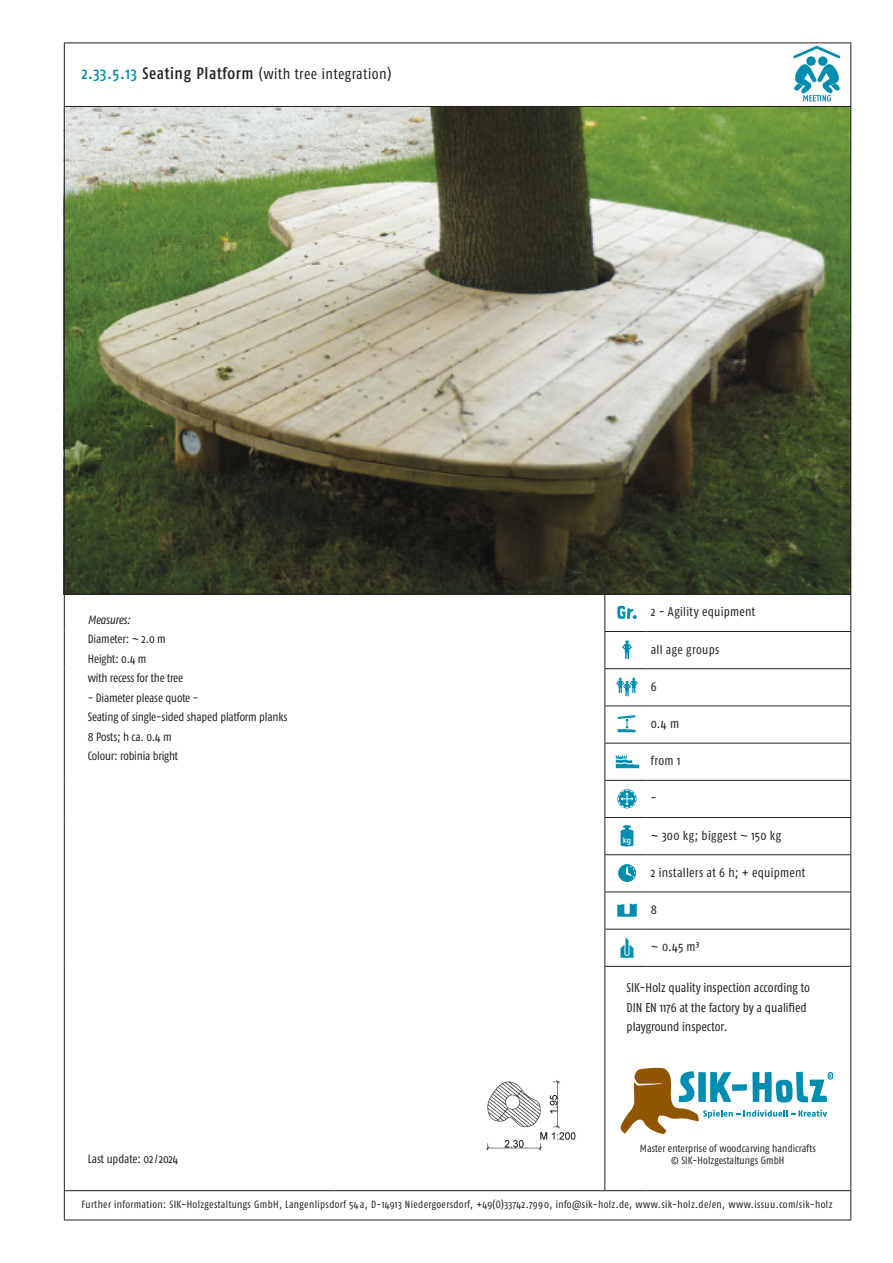
<style>
.page{position:relative;width:893px;height:1263px;background:#fff}
.page>*{position:absolute;margin:0;border:0;box-sizing:border-box;transform-origin:0 0}
.t1{font:condensed 15px "Fago OT";letter-spacing:.035em;color:#231f20}
.t2{font:condensed 12.75px "Fago OT";color:#231f20}
.t3{font:condensed 12.75px "Fago OT";letter-spacing:.02em;color:#231f20}
.t4{font:condensed 12.75px "Fago OT";letter-spacing:.025em;color:#231f20}
.t5{font:condensed 12px "Fago OT";letter-spacing:-.01em;color:#231f20}
.t6{font:italic condensed 12px "Fago OT";letter-spacing:-.015em;color:#231f20}
.t7{font:condensed 10.5px "Fago OT";letter-spacing:.03em;color:#231f20}
.t8{font:condensed 10.5px "Fago OT";letter-spacing:.01em;color:#231f20}
.t9{font:700 8.4px "Netto OT";color:#fff}
.s1{font-weight:500;font-size:16.5px;color:#008db0}
.s2{font-weight:500;font-size:16.5px}
</style>
<div class="page">
<img style="left:65px;top:107px;width:785px;height:487px">
<hr style="left:64px;top:595px;width:1px;height:36px;background:#231f20">
<hr style="left:64px;top:631px;width:1px;height:38px;background:#231f20">
<hr style="left:64px;top:669px;width:1px;height:37px;background:#231f20">
<hr style="left:64px;top:706px;width:1px;height:37px;background:#231f20">
<hr style="left:64px;top:743px;width:1px;height:37px;background:#231f20">
<hr style="left:64px;top:780px;width:1px;height:37px;background:#231f20">
<hr style="left:64px;top:817px;width:1px;height:38px;background:#231f20">
<hr style="left:64px;top:855px;width:1px;height:37px;background:#231f20">
<hr style="left:64px;top:892px;width:1px;height:37px;background:#231f20">
<hr style="left:64px;top:929px;width:1px;height:37px;background:#231f20">
<hr style="left:64px;top:966px;width:1px;height:224px;background:#231f20">
<svg style="left:64px;top:1191px;width:1px;height:28px"></svg>
<svg style="left:850px;top:1191px;width:1px;height:28px"></svg>
<hr style="left:64px;top:1219px;width:271px;height:1px;background:#231f20">
<hr style="left:335px;top:1219px;width:270px;height:1px;background:#231f20">
<hr style="left:605px;top:1219px;width:41px;height:1px;background:#231f20">
<hr style="left:646px;top:1219px;width:205px;height:1px;background:#231f20">
<hr style="left:64px;top:43px;width:271px;height:1px;background:#231f20">
<hr style="left:64px;top:43px;width:1px;height:63px;background:#231f20">
<hr style="left:335px;top:43px;width:270px;height:1px;background:#231f20">
<hr style="left:605px;top:43px;width:41px;height:1px;background:#231f20">
<hr style="left:646px;top:43px;width:205px;height:1px;background:#231f20">
<hr style="left:850px;top:43px;width:1px;height:63px;background:#231f20">
<hr style="left:64px;top:106px;width:271px;height:1px;background:#231f20">
<hr style="left:64px;top:107px;width:1px;height:487px;background:#231f20">
<hr style="left:335px;top:106px;width:270px;height:1px;background:#231f20">
<hr style="left:605px;top:106px;width:41px;height:1px;background:#231f20">
<hr style="left:646px;top:106px;width:205px;height:1px;background:#231f20">
<hr style="left:850px;top:107px;width:1px;height:487px;background:#231f20">
<hr style="left:64px;top:594px;width:271px;height:1px;background:#231f20">
<hr style="left:335px;top:594px;width:270px;height:1px;background:#231f20">
<hr style="left:604px;top:967px;width:1px;height:223px;background:#231f20">
<hr style="left:850px;top:966px;width:1px;height:224px;background:#231f20">
<hr style="left:605px;top:594px;width:41px;height:1px;background:#231f20">
<hr style="left:604px;top:595px;width:1px;height:36px;background:#231f20">
<hr style="left:646px;top:594px;width:205px;height:1px;background:#231f20">
<hr style="left:850px;top:595px;width:1px;height:36px;background:#231f20">
<hr style="left:604px;top:632px;width:1px;height:36px;background:#231f20">
<hr style="left:850px;top:632px;width:1px;height:36px;background:#231f20">
<hr style="left:604px;top:669px;width:1px;height:36px;background:#231f20">
<hr style="left:850px;top:669px;width:1px;height:36px;background:#231f20">
<hr style="left:604px;top:706px;width:1px;height:37px;background:#231f20">
<hr style="left:850px;top:706px;width:1px;height:37px;background:#231f20">
<hr style="left:604px;top:743px;width:1px;height:37px;background:#231f20">
<hr style="left:850px;top:743px;width:1px;height:37px;background:#231f20">
<hr style="left:604px;top:781px;width:1px;height:36px;background:#231f20">
<hr style="left:850px;top:781px;width:1px;height:36px;background:#231f20">
<hr style="left:604px;top:818px;width:1px;height:36px;background:#231f20">
<hr style="left:850px;top:818px;width:1px;height:36px;background:#231f20">
<hr style="left:604px;top:855px;width:1px;height:36px;background:#231f20">
<hr style="left:850px;top:855px;width:1px;height:36px;background:#231f20">
<hr style="left:604px;top:892px;width:1px;height:37px;background:#231f20">
<hr style="left:850px;top:892px;width:1px;height:37px;background:#231f20">
<hr style="left:604px;top:929px;width:1px;height:37px;background:#231f20">
<hr style="left:850px;top:929px;width:1px;height:37px;background:#231f20">
<hr style="left:604px;top:631px;width:42px;height:1px;background:#231f20">
<hr style="left:604px;top:668px;width:42px;height:1px;background:#231f20">
<hr style="left:604px;top:705px;width:42px;height:1px;background:#231f20">
<hr style="left:604px;top:743px;width:42px;height:1px;background:#231f20">
<hr style="left:604px;top:780px;width:42px;height:1px;background:#231f20">
<hr style="left:604px;top:817px;width:42px;height:1px;background:#231f20">
<hr style="left:604px;top:854px;width:42px;height:1px;background:#231f20">
<hr style="left:604px;top:891px;width:42px;height:1px;background:#231f20">
<hr style="left:604px;top:929px;width:42px;height:1px;background:#231f20">
<hr style="left:604px;top:966px;width:42px;height:1px;background:#231f20">
<hr style="left:646px;top:966px;width:204px;height:1px;background:#231f20">
<hr style="left:64px;top:1190px;width:271px;height:1px;background:#231f20">
<hr style="left:335px;top:1190px;width:270px;height:1px;background:#231f20">
<hr style="left:605px;top:1190px;width:41px;height:1px;background:#231f20">
<hr style="left:646px;top:1190px;width:205px;height:1px;background:#231f20">
<hr style="left:646px;top:631px;width:205px;height:1px;background:#231f20">
<hr style="left:646px;top:668px;width:205px;height:1px;background:#231f20">
<hr style="left:646px;top:705px;width:205px;height:1px;background:#231f20">
<hr style="left:646px;top:743px;width:205px;height:1px;background:#231f20">
<hr style="left:646px;top:780px;width:205px;height:1px;background:#231f20">
<hr style="left:646px;top:817px;width:205px;height:1px;background:#231f20">
<hr style="left:646px;top:854px;width:205px;height:1px;background:#231f20">
<hr style="left:646px;top:891px;width:205px;height:1px;background:#231f20">
<hr style="left:646px;top:929px;width:205px;height:1px;background:#231f20">
<svg style="left:621px;top:1068px;width:212px;height:66px"></svg>
<svg style="left:622px;top:640px;width:10px;height:19px"></svg>
<svg style="left:616px;top:678px;width:22px;height:18px"></svg>
<svg style="left:616px;top:754px;width:23px;height:14px"></svg>
<svg style="left:620px;top:937px;width:13px;height:21px"></svg>
<svg style="left:617px;top:715px;width:18px;height:17px"></svg>
<svg style="left:621px;top:825px;width:12px;height:21px"></svg>
<div style="left:618px;top:864px;width:18px;height:18px;background:#008db0;border-radius:50%"></div>
<svg style="left:626px;top:865px;width:9px;height:12px"></svg>
<svg style="left:617px;top:789px;width:19px;height:19px"></svg>
<svg style="left:617px;top:606px;width:20px;height:13px"></svg>
<svg style="left:617px;top:904px;width:20px;height:13px"></svg>
<img style="left:793px;top:45px;width:48px;height:57px">
<img style="left:486px;top:1080px;width:90px;height:71px">
<p class="t1" style="left:81px;top:65px;width:312px"><span class="s1">2.33.5.13</span> <span class="s2">Seating Platform</span> (with tree integration)</p>
<p class="t6" style="left:88px;top:612px;width:44px">Measures:</p>
<p class="t5" style="left:88px;top:632px;width:79px">Diameter: ~ 2.0 m</p>
<p class="t5" style="left:88px;top:651px;width:60px">Height: 0.4 m</p>
<p class="t5" style="left:88px;top:671px;width:97px">with recess for the tree</p>
<p class="t5" style="left:88px;top:690px;width:112px">- Diameter please quote -</p>
<p class="t5" style="left:88px;top:710px;width:201px">Seating of single-sided shaped platform planks</p>
<p class="t5" style="left:88px;top:729px;width:85px">8 Posts; h ca. 0.4 m</p>
<p class="t5" style="left:88px;top:749px;width:92px">Colour: robinia bright</p>
<p class="t9" style="left:623px;top:835px;width:10px">kg</p>
<p class="t3" style="left:651px;top:604px;width:106px">2 - Agility equipment</p>
<p class="t4" style="left:651px;top:641px;width:70px">all age groups</p>
<p class="t2" style="left:651px;top:679px;width:7px">6</p>
<p class="t2" style="left:651px;top:716px;width:30px">0.4 m</p>
<p class="t2" style="left:651px;top:753px;width:31px">from 1</p>
<p class="t2" style="left:651px;top:790px;width:7px">-</p>
<p class="t4" style="left:651px;top:827px;width:132px">~ 300 kg; biggest ~ 150 kg</p>
<p class="t3" style="left:651px;top:865px;width:156px">2 installers at 6 h; + equipment</p>
<p class="t2" style="left:651px;top:902px;width:8px">8</p>
<p class="t2" style="left:651px;top:939px;width:50px">~ 0.45 m³</p>
<p class="t2" style="left:627px;top:980px;width:185px">SIK-Holz quality inspection according to</p>
<p class="t2" style="left:627px;top:999px;width:182px">DIN EN 1176 at the factory by a qualified</p>
<p class="t2" style="left:627px;top:1019px;width:102px">playground inspector.</p>
<p class="t8" style="left:640px;top:1142px;width:177px">Master enterprise of woodcarving handicrafts</p>
<p class="t8" style="left:671px;top:1154px;width:115px">© SIK-Holzgestaltungs GmbH</p>
<p class="t7" style="left:81px;top:1198px;width:753px">Further information: SIK-Holzgestaltungs GmbH, Langenlipsdorf 54a, D-14913 Niedergoersdorf, +49(O)33742.7990, info@sik-holz.de, www.sik-holz.de/en, www.issuu.com/sik-holz</p>
<p class="t5" style="left:88px;top:1151px;width:92px">Last update: 02/2024</p>
</div>
